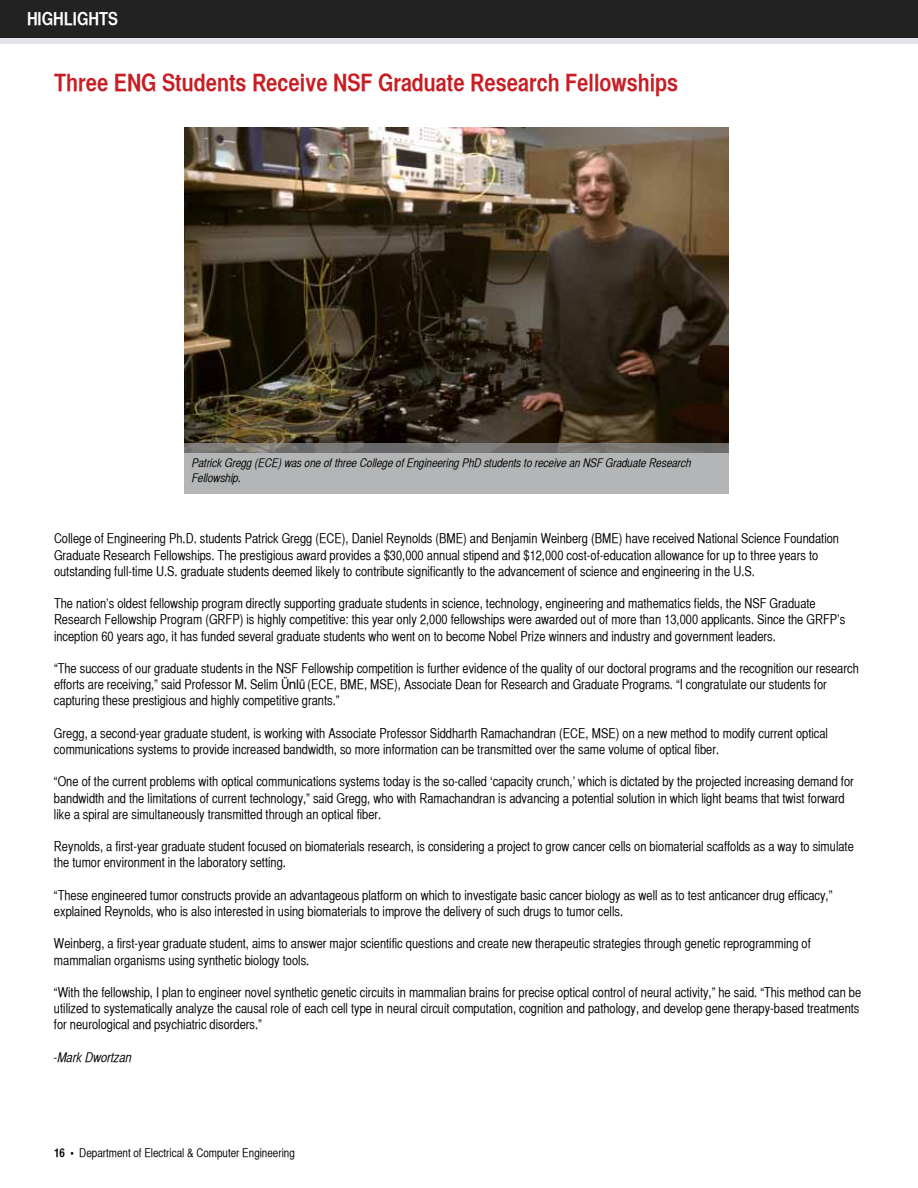
<style>
.page{position:relative;width:918px;height:1188px;background:#fff}
.page>*{position:absolute;margin:0;border:0;box-sizing:border-box;transform-origin:0 0}
.t1{font:24px "Helvetica CY Bold";color:#c81d23}
.t2{font:18px "Helvetica CY Bold";color:#fff}
.t3{font:13.5px/16.2px "Helvetica CY Plain";color:#000}
.t4{font:13.5px "Helvetica CY Oblique";color:#000}
.t5{font:12px/14.4px "Helvetica CY Oblique";color:#000}
.t6{font:12px "Helvetica CY Plain";color:#000}
.s1{font-family:"Helvetica";font-size:13.65px}
.s2{font-family:"Helvetica"}
.s3{font-family:"Helvetica";font-size:13.8px}
.s4{font-family:"Helvetica CY Bold"}
</style>
<div class="page">
<div style="left:0;top:33px;width:918px;height:11px;background:#e3e3e9"></div>
<div style="left:0;top:0;width:918px;height:38px;background:#222"></div>
<img style="left:185px;top:127px;width:543px;height:317px">
<svg style="left:185px;top:444px;width:544px;height:50px;background:#a7a9aa"></svg>
<h2 class="t2" style="left:27px;top:7px;width:93px">HIGHLIGHTS</h2>
<h1 class="t1" style="left:54px;top:68px;width:626px">Three ENG Students Receive NSF Graduate Research Fellowships</h1>
<p class="t5" style="left:192px;top:456px;width:501px">Patrick Gregg (ECE) was one of three College of Engineering PhD students to receive an NSF Graduate Research<br>Fellowship.</p>
<p class="t3" style="left:54px;top:531px;width:787px">College of Engineering Ph.D. students Patrick Gregg (ECE), Daniel Reynolds (BME) and Benjamin Weinberg (BME) have received National Science Foundation<br>Graduate Research Fellowships. The prestigious award provides a $30,000 annual stipend and $12,000 cost-of-education allowance for up to three years to outstanding full-time U.S. graduate students deemed likely to contribute significantly to the advancement of science and engineering in the U.S.</p>
<p class="t3" style="left:54px;top:595px;width:793px">The nation’s oldest fellowship program directly supporting graduate students in science, technology, engineering and mathematics fields, the NSF Graduate<br>Research Fellowship Program (GRFP) is highly competitive: this year only 2,000 fellowships were awarded out of more than 13,000 applicants. Since the GRFP’s inception 60 years ago, it has funded several graduate students who went on to become Nobel Prize winners and industry and government leaders.</p>
<p class="t3" style="left:54px;top:660px;width:806px">“The success of our graduate students in the NSF Fellowship competition is further evidence of the quality of our doctoral programs and the recognition our research efforts are receiving,” said Professor M. Selim <span class="s1">Ü</span><span class="s2">nl</span><span class="s3">ü</span> (ECE, BME, MSE), Associate Dean for Research and Graduate Programs. “I congratulate our students for capturing these prestigious and highly competitive grants.”</p>
<p class="t3" style="left:54px;top:725px;width:776px">Gregg, a second-year graduate student, is working with Associate Professor Siddharth Ramachandran (ECE, MSE) on a new method to modify current optical communications systems to provide increased bandwidth, so more information can be transmitted over the same volume of optical fiber.</p>
<p class="t3" style="left:54px;top:774px;width:801px">“One of the current problems with optical communications systems today is the so-called ‘capacity crunch,’ which is dictated by the projected increasing demand for bandwidth and the limitations of current technology,” said Gregg, who with Ramachandran is advancing a potential solution in which light beams that twist forward like a spiral are simultaneously transmitted through an optical fiber.</p>
<p class="t3" style="left:54px;top:838px;width:801px">Reynolds, a first-year graduate student focused on biomaterials research, is considering a project to grow cancer cells on biomaterial scaffolds as a way to simulate the tumor environment in the laboratory setting.</p>
<p class="t3" style="left:54px;top:887px;width:780px">“These engineered tumor constructs provide an advantageous platform on which to investigate basic cancer biology as well as to test anticancer drug efficacy,” explained Reynolds, who is also interested in using biomaterials to improve the delivery of such drugs to tumor cells.</p>
<p class="t3" style="left:54px;top:936px;width:758px">Weinberg, a first-year graduate student, aims to answer major scientific questions and create new therapeutic strategies through genetic reprogramming of mammalian organisms using synthetic biology tools.</p>
<p class="t3" style="left:54px;top:984px;width:809px">“With the fellowship, I plan to engineer novel synthetic genetic circuits in mammalian brains for precise optical control of neural activity,” he said. “This method can be utilized to systematically analyze the causal role of each cell type in neural circuit computation, cognition and pathology, and develop gene therapy-based treatments for neurological and psychiatric disorders.”</p>
<p class="t4" style="left:54px;top:1049px;width:80px">-Mark Dwortzan</p>
<p class="t6" style="left:54px;top:1146px;width:242px"><span class="s4">16 •</span> Department of Electrical &amp; Computer Engineering</p>
</div>
